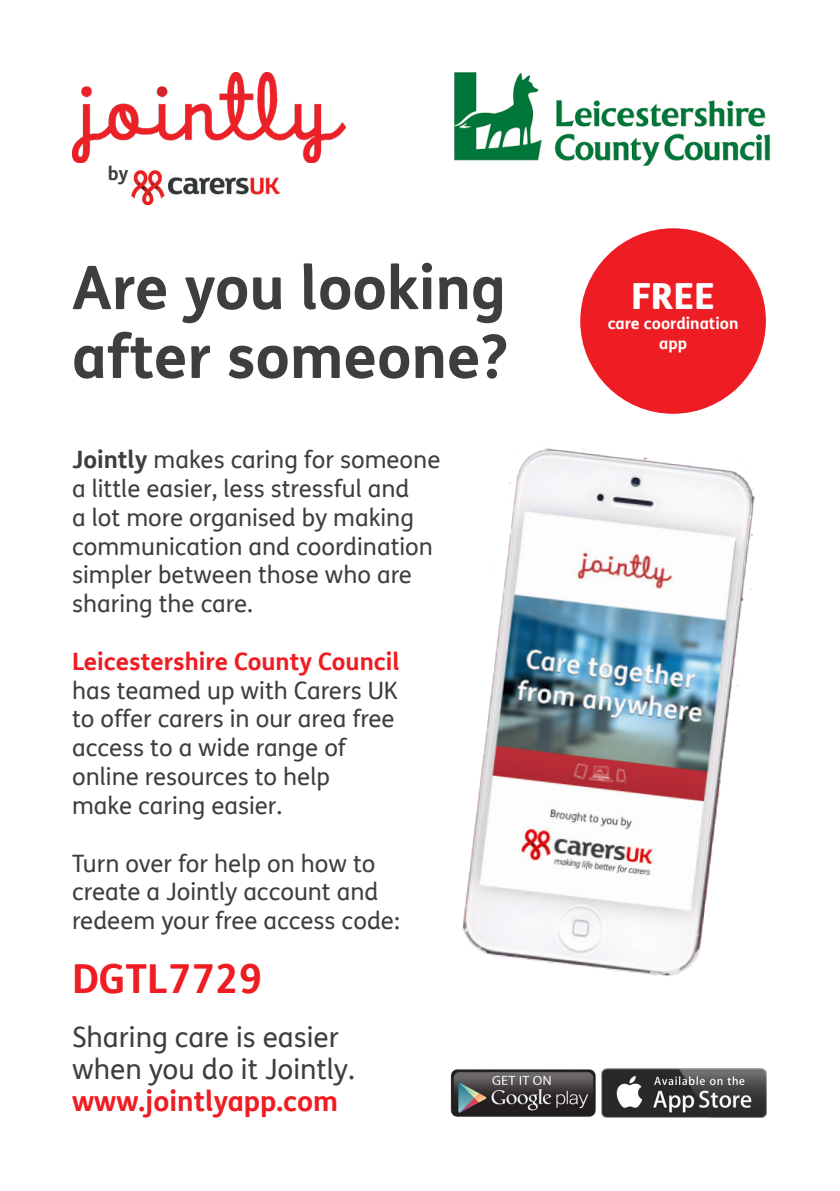
<style>
.page{position:relative;width:840px;height:1191px;background:#fff}
.page>*{position:absolute;margin:0;border:0;box-sizing:border-box;transform-origin:0 0}
.t1{font:700 60.2px/68.8px "FS Me";color:#3e3e3f}
.t2{font:700 40px "FS Me";color:#ee1d23}
.t3{font:800 36px "FS Me";color:#fff}
.t4{font:28px/32px "FS Me";color:#3e3e3f}
.t5{font:700 28px "FS Me";color:#ee1d23}
.t6{font:24px/28.8px "FS Me";color:#3e3e3f}
.t7{font:700 24px "FS Me";color:#ee1d23}
.t8{font:700 18.8px "FS Me";color:#3e3e3f}
.t9{font:700 16px/20px "FS Me";color:#fff;text-align:center}
.s1{font-weight:700}
</style>
<div class="page">
<img style="left:601px;top:1068px;width:165px;height:49px">
<img style="left:450px;top:1069px;width:146px;height:48px">
<img style="left:462px;top:447px;width:293px;height:529px">
<img style="left:72px;top:72px;width:273px;height:90px">
<img style="left:131px;top:169px;width:149px;height:35px">
<div style="left:580px;top:228px;width:185px;height:186px;background:#ee1d23;border-radius:50%"></div>
<img style="left:454px;top:72px;width:314px;height:93px">
<p class="t8" style="left:108px;top:159px;width:22px">by</p>
<h1 class="t1" style="left:72px;top:250px;width:437px">Are you looking after someone?</h1>
<p class="t6" style="left:72px;top:445px;width:369px"><span class="s1">Jointly</span> makes caring for someone a little easier, less stressful and<br>a lot more organised by making communication and coordination simpler between those who are sharing the care.</p>
<p class="t7" style="left:72px;top:643px;width:329px">Leicestershire County Council</p>
<p class="t6" style="left:72px;top:675px;width:327px">has teamed up with Carers UK to offer carers in our area free access to a wide range of online resources to help<br>make caring easier.</p>
<p class="t6" style="left:72px;top:848px;width:329px">Turn over for help on how to create a Jointly account and redeem your free access code:</p>
<h2 class="t2" style="left:72px;top:947px;width:192px">DGTL7729</h2>
<p class="t4" style="left:72px;top:1020px;width:284px">Sharing care is easier when you do it Jointly.</p>
<p class="t5" style="left:72px;top:1079px;width:267px">www.jointlyapp.com</p>
<h3 class="t3" style="left:630px;top:268px;width:85px">FREE</h3>
<p class="t9" style="left:607px;top:313px;width:132px">care coordination app</p>
</div>
